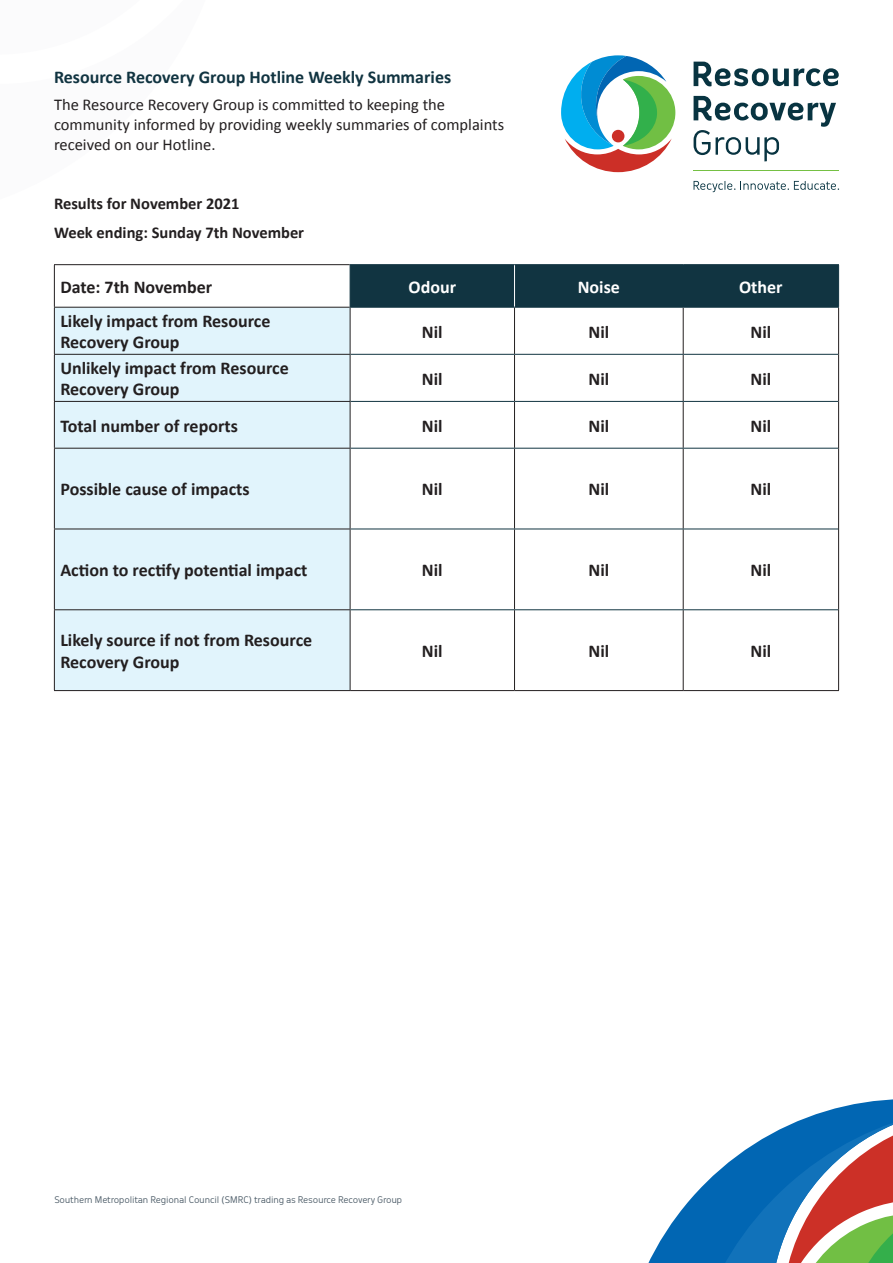
<style>
.page{position:relative;width:893px;height:1263px;background:#fff}
.page>*{position:absolute;margin:0;border:0;box-sizing:border-box;transform-origin:0 0}
.t1{font:700 18px/21.6px "Calibri";color:#231f20}
.t2{font:700 18px "Calibri";color:#113441}
.t3{font:700 18px "Calibri";color:#fff}
.t4{font:16.5px/19.8px "Calibri";color:#231f20}
.t5{font:700 16.5px "Calibri";color:#231f20}
.Big_Main_Title{font:9px "Oceania";letter-spacing:-.02em;color:#4b5b67}
</style>
<div class="page">
<div style="left:351px;top:265px;width:487px;height:42px;background:#113441"></div>
<div style="left:55px;top:308px;width:295px;height:382px;background:#e1f4fc"></div>
<hr style="left:54px;top:264px;width:296px;height:1px;background:#231f20">
<hr style="left:54px;top:265px;width:1px;height:42px;background:#231f20">
<hr style="left:350px;top:308px;width:1px;height:46px;background:#231f20">
<hr style="left:514px;top:308px;width:1px;height:46px;background:#231f20">
<hr style="left:683px;top:308px;width:1px;height:46px;background:#231f20">
<hr style="left:838px;top:308px;width:1px;height:46px;background:#231f20">
<hr style="left:350px;top:355px;width:1px;height:46px;background:#231f20">
<hr style="left:514px;top:355px;width:1px;height:46px;background:#231f20">
<hr style="left:683px;top:355px;width:1px;height:46px;background:#231f20">
<hr style="left:838px;top:354px;width:1px;height:47px;background:#231f20">
<hr style="left:350px;top:402px;width:1px;height:46px;background:#231f20">
<hr style="left:514px;top:402px;width:1px;height:46px;background:#231f20">
<hr style="left:683px;top:402px;width:1px;height:46px;background:#231f20">
<hr style="left:838px;top:401px;width:1px;height:47px;background:#231f20">
<hr style="left:350px;top:449px;width:1px;height:80px;background:#231f20">
<hr style="left:514px;top:449px;width:1px;height:80px;background:#231f20">
<hr style="left:683px;top:449px;width:1px;height:80px;background:#231f20">
<hr style="left:838px;top:448px;width:1px;height:81px;background:#231f20">
<hr style="left:350px;top:529px;width:1px;height:80px;background:#231f20">
<hr style="left:514px;top:529px;width:1px;height:80px;background:#231f20">
<hr style="left:683px;top:529px;width:1px;height:80px;background:#231f20">
<hr style="left:838px;top:529px;width:1px;height:81px;background:#231f20">
<hr style="left:350px;top:610px;width:1px;height:80px;background:#231f20">
<hr style="left:514px;top:610px;width:1px;height:80px;background:#231f20">
<hr style="left:683px;top:610px;width:1px;height:80px;background:#231f20">
<hr style="left:838px;top:610px;width:1px;height:80px;background:#231f20">
<hr style="left:350px;top:690px;width:164px;height:1px;background:#231f20">
<hr style="left:514px;top:690px;width:169px;height:1px;background:#231f20">
<hr style="left:683px;top:690px;width:156px;height:1px;background:#231f20">
<hr style="left:514px;top:265px;width:1px;height:42px;background:#fff">
<hr style="left:54px;top:307px;width:296px;height:1px;background:#231f20">
<hr style="left:54px;top:308px;width:1px;height:46px;background:#231f20">
<hr style="left:54px;top:354px;width:296px;height:1px;background:#231f20">
<hr style="left:54px;top:355px;width:1px;height:46px;background:#231f20">
<hr style="left:54px;top:401px;width:296px;height:1px;background:#231f20">
<hr style="left:54px;top:402px;width:1px;height:46px;background:#231f20">
<hr style="left:54px;top:448px;width:296px;height:1px;background:#231f20">
<hr style="left:54px;top:449px;width:1px;height:80px;background:#231f20">
<hr style="left:54px;top:529px;width:296px;height:1px;background:#231f20">
<hr style="left:54px;top:529px;width:1px;height:80px;background:#231f20">
<hr style="left:54px;top:609px;width:296px;height:1px;background:#231f20">
<hr style="left:54px;top:610px;width:1px;height:80px;background:#231f20">
<hr style="left:54px;top:690px;width:296px;height:1px;background:#231f20">
<hr style="left:350px;top:265px;width:1px;height:42px;background:#113441">
<hr style="left:350px;top:264px;width:164px;height:1px;background:#113441">
<hr style="left:514px;top:264px;width:169px;height:1px;background:#113441">
<hr style="left:683px;top:265px;width:1px;height:42px;background:#113441">
<hr style="left:683px;top:264px;width:156px;height:1px;background:#113441">
<hr style="left:838px;top:265px;width:1px;height:42px;background:#113441">
<hr style="left:350px;top:307px;width:164px;height:1px;background:#113441">
<hr style="left:514px;top:307px;width:169px;height:1px;background:#113441">
<hr style="left:683px;top:307px;width:156px;height:1px;background:#113441">
<hr style="left:350px;top:354px;width:164px;height:1px;background:#113441">
<hr style="left:514px;top:354px;width:169px;height:1px;background:#113441">
<hr style="left:683px;top:354px;width:155px;height:1px;background:#113441">
<hr style="left:350px;top:401px;width:164px;height:1px;background:#113441">
<hr style="left:514px;top:401px;width:169px;height:1px;background:#113441">
<hr style="left:683px;top:401px;width:155px;height:1px;background:#113441">
<hr style="left:350px;top:448px;width:164px;height:1px;background:#113441">
<hr style="left:514px;top:448px;width:169px;height:1px;background:#113441">
<hr style="left:683px;top:448px;width:155px;height:1px;background:#113441">
<hr style="left:350px;top:529px;width:164px;height:1px;background:#113441">
<hr style="left:514px;top:529px;width:169px;height:1px;background:#113441">
<hr style="left:683px;top:529px;width:155px;height:1px;background:#113441">
<hr style="left:350px;top:609px;width:164px;height:1px;background:#113441">
<hr style="left:514px;top:609px;width:169px;height:1px;background:#113441">
<hr style="left:683px;top:609px;width:155px;height:1px;background:#113441">
<hr style="left:694px;top:170px;width:145px;height:1px;background:#75c043">
<svg style="left:561px;top:55px;width:114px;height:117px"></svg>
<svg style="left:694px;top:96px;width:142px;height:65px"></svg>
<svg style="left:694px;top:181px;width:145px;height:11px"></svg>
<svg style="left:694px;top:62px;width:145px;height:25px"></svg>
<svg style="left:648px;top:1229px;width:20px;height:34px"></svg>
<svg style="left:668px;top:1099px;width:225px;height:164px"></svg>
<p class="t2" style="left:54px;top:65px;width:399px">Resource Recovery Group Hotline Weekly Summaries</p>
<p class="t4" style="left:54px;top:94px;width:452px">The Resource Recovery Group is committed to keeping the community informed by providing weekly summaries of complaints received on our Hotline.</p>
<p class="t5" style="left:54px;top:192px;width:187px">Results for November 2021</p>
<p class="t5" style="left:54px;top:220px;width:252px">Week ending: Sunday 7th November</p>
<p class="t1" style="left:60px;top:275px;width:153px">Date: 7th November</p>
<p class="t3" style="left:409px;top:274px;width:49px">Odour</p>
<p class="t3" style="left:578px;top:274px;width:44px">Noise</p>
<p class="t3" style="left:739px;top:274px;width:45px">Other</p>
<p class="t1" style="left:60px;top:309px;width:212px">Likely impact from Resource<br>Recovery Group</p>
<p class="t1" style="left:422px;top:320px;width:22px">Nil</p>
<p class="t1" style="left:588px;top:320px;width:22px">Nil</p>
<p class="t1" style="left:750px;top:320px;width:22px">Nil</p>
<p class="t1" style="left:60px;top:356px;width:230px">Unlikely impact from Resource<br>Recovery Group</p>
<p class="t1" style="left:422px;top:367px;width:22px">Nil</p>
<p class="t1" style="left:588px;top:367px;width:22px">Nil</p>
<p class="t1" style="left:750px;top:367px;width:22px">Nil</p>
<p class="t1" style="left:60px;top:414px;width:179px">Total number of reports</p>
<p class="t1" style="left:422px;top:414px;width:22px">Nil</p>
<p class="t1" style="left:588px;top:414px;width:22px">Nil</p>
<p class="t1" style="left:750px;top:414px;width:22px">Nil</p>
<p class="t1" style="left:60px;top:478px;width:191px">Possible cause of impacts</p>
<p class="t1" style="left:422px;top:478px;width:22px">Nil</p>
<p class="t1" style="left:588px;top:478px;width:22px">Nil</p>
<p class="t1" style="left:750px;top:478px;width:22px">Nil</p>
<p class="t1" style="left:60px;top:559px;width:249px">Action to rectify potential impact</p>
<p class="t1" style="left:422px;top:559px;width:22px">Nil</p>
<p class="t1" style="left:588px;top:559px;width:22px">Nil</p>
<p class="t1" style="left:750px;top:559px;width:22px">Nil</p>
<p class="t1" style="left:60px;top:629px;width:253px">Likely source if not from Resource<br>Recovery Group</p>
<p class="t1" style="left:422px;top:639px;width:22px">Nil</p>
<p class="t1" style="left:588px;top:639px;width:22px">Nil</p>
<p class="t1" style="left:750px;top:639px;width:22px">Nil</p>
<p class="Big_Main_Title" style="left:54px;top:1194px;width:350px">Southern Metropolitan Regional Council (SMRC) trading as Resource Recovery Group</p>
</div>
